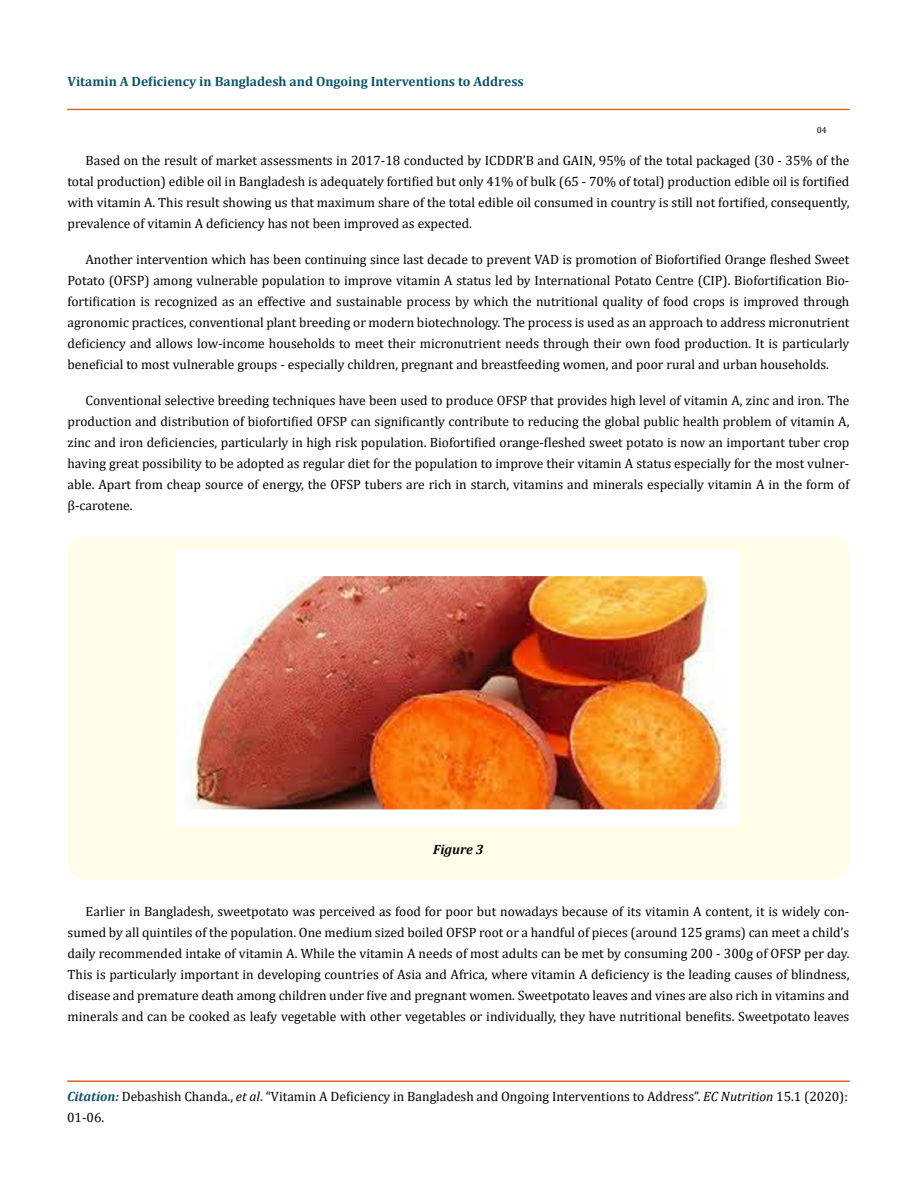
<style>
.page{position:relative;width:917px;height:1190px;background:#fff}
.page>*{position:absolute;margin:0;border:0;box-sizing:border-box;transform-origin:0 0}
.t1{font:13.5px/21px "Cambria";color:#000;text-align:justify}
.t2{font:700 13.5px "Cambria";color:#0e546a}
.t3{font:italic 700 13.5px "Cambria";color:#000}
.t4{font:9px "Cambria";color:#000}
.s1{font-weight:700;font-style:italic;color:#0e546a}
.s2{font-style:italic}
</style>
<div class="page">
<div style="left:67px;top:109px;width:782px;height:1px;border:1px solid #e05d1a"></div>
<div style="left:67px;top:1081px;width:782px;height:1px;border:1px solid #e05d1a"></div>
<div style="left:68px;top:536px;width:781px;height:343px;background:#fffde9;border-radius:18px"></div>
<img style="left:176px;top:551px;width:563px;height:275px">
<p class="t2" style="left:68px;top:72px;width:458px">Vitamin A Deficiency in Bangladesh and Ongoing Interventions to Address</p>
<p class="t4" style="left:816px;top:124px;width:11px">04</p>
<p class="t1" style="left:68px;top:149px;width:783px;text-indent:18px">Based on the result of market assessments in 2017-18 conducted by ICDDR’B and GAIN, 95% of the total packaged (30 - 35% of the total production) edible oil in Bangladesh is adequately fortified but only 41% of bulk (65 - 70% of total) production edible oil is fortified with vitamin A. This result showing us that maximum share of the total edible oil consumed in country is still not fortified, consequently, prevalence of vitamin A deficiency has not been improved as expected.</p>
<p class="t1" style="left:68px;top:248px;width:783px;text-indent:18px">Another intervention which has been continuing since last decade to prevent VAD is promotion of Biofortified Orange fleshed Sweet Potato (OFSP) among vulnerable population to improve vitamin A status led by International Potato Centre (CIP). Biofortification Bio&shy;fortification is recognized as an effective and sustainable process by which the nutritional quality of food crops is improved through agronomic practices, conventional plant breeding or modern biotechnology. The process is used as an approach to address micronutrient deficiency and allows low-income households to meet their micronutrient needs through their own food production. It is particularly beneficial to most vulnerable groups - especially children, pregnant and breastfeeding women, and poor rural and urban households.</p>
<p class="t1" style="left:68px;top:389px;width:783px;text-indent:18px">Conventional selective breeding techniques have been used to produce OFSP that provides high level of vitamin A, zinc and iron. The production and distribution of biofortified OFSP can significantly contribute to reducing the global public health problem of vitamin A, zinc and iron deficiencies, particularly in high risk population. Biofortified orange-fleshed sweet potato is now an important tuber crop having great possibility to be adopted as regular diet for the population to improve their vitamin A status especially for the most vulner&shy;able. Apart from cheap source of energy, the OFSP tubers are rich in starch, vitamins and minerals especially vitamin A in the form of β-carotene.</p>
<p class="t3" style="left:433px;top:840px;width:52px">Figure 3</p>
<p class="t1" style="left:68px;top:901px;width:783px;text-indent:18px">Earlier in Bangladesh, sweetpotato was perceived as food for poor but nowadays because of its vitamin A content, it is widely con&shy;sumed by all quintiles of the population. One medium sized boiled OFSP root or a handful of pieces (around 125 grams) can meet a child’s daily recommended intake of vitamin A. While the vitamin A needs of most adults can be met by consuming 200 - 300g of OFSP per day.<br>This is particularly important in developing countries of Asia and Africa, where vitamin A deficiency is the leading causes of blindness, disease and premature death among children under five and pregnant women. Sweetpotato leaves and vines are also rich in vitamins and minerals and can be cooked as leafy vegetable with other vegetables or individually, they have nutritional benefits. Sweetpotato leaves</p>
<p class="t1" style="left:67px;top:1086px;width:782px"><span class="s1">Citation:</span> Debashish Chanda., <span class="s2">et al</span>. “Vitamin A Deficiency in Bangladesh and Ongoing Interventions to Address”. <span class="s2">EC Nutrition</span> 15.1 (2020):<br>01-06.</p>
</div>
